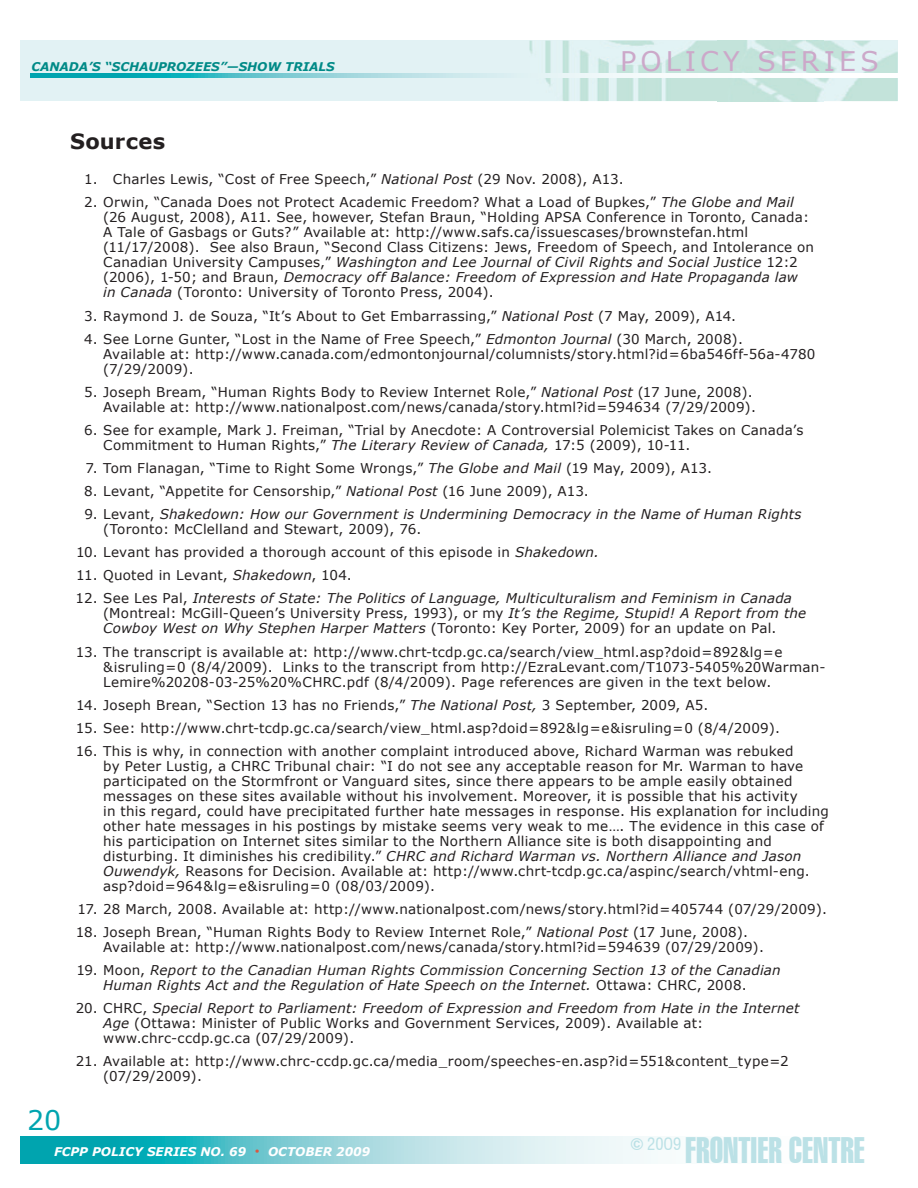
<style>
.page{position:relative;width:918px;height:1188px;background:#fff}
.page>*{position:absolute;margin:0;border:0;box-sizing:border-box;transform-origin:0 0}
.t1{font:36px "Swiss 911 BT Extra Compressed";color:#bbe1e6}
.t2{font:27px "Verdana";letter-spacing:.15em;color:#cca8c9}
.t3{font:27px "Verdana";color:#00a4af}
.t4{font:700 21px "Verdana";letter-spacing:.015em;color:#231f20}
.t5{font:condensed 16.5px "Swiss 721 BT";color:#bbe1e6}
.t6{font:13.5px/15px "Verdana";letter-spacing:.02em;color:#231f20}
.t7{font:italic 13.5px/15px "Verdana";letter-spacing:.015em;color:#231f20}
.t8{font:italic 700 12px "Verdana";color:#fff}
.t9{font:italic 700 12px "Verdana";color:#008a87}
.s1{font-style:italic}
.s2{font-style:normal}
.s3{font-weight:400;font-style:normal;font-size:9px;color:#d95842}
.s4{font-family:"Swiss 911 BT Extra Compressed";font-stretch:normal}
</style>
<div class="page">
<div style="left:20px;top:40px;width:878px;height:61px;background:#e2f2f4"></div>
<svg style="left:20px;top:1137px;width:638px;height:26px;background:#81d0d6"></svg>
<img style="left:529px;top:41px;width:189px;height:60px">
<img style="left:824px;top:41px;width:74px;height:60px">
<img style="left:718px;top:41px;width:106px;height:60px">
<svg style="left:31px;top:74px;width:867px;height:3px"></svg>
<p class="t9" style="left:31px;top:59px;width:305px">CANADA’S “SCHAUPROZEES”—SHOW TRIALS</p>
<h2 class="t2" style="left:620px;top:44px;width:260px">POLICY SERIES</h2>
<h3 class="t4" style="left:70px;top:128px;width:97px">Sources</h3>
<h2 class="t3" style="left:27px;top:1103px;width:36px">20</h2>
<p class="t6" style="left:84px;top:171px;width:541px">1. Charles Lewis, “Cost of Free Speech,” <span class="s1">National Post</span> (29 Nov. 2008), A13.</p>
<p class="t6" style="left:103px;top:195px;width:713px;text-indent:-19px">2. Orwin, “Canada Does not Protect Academic Freedom? What a Load of Bupkes,” <span class="s1">The Globe and Mail </span>(26 August, 2008), A11. See, however, Stefan Braun, “Holding APSA Conference in Toronto, Canada:<br>A Tale of Gasbags or Guts?” Available at: http://www.safs.ca/issuescases/brownstefan.html (11/17/2008). See also Braun, “Second Class Citizens: Jews, Freedom of Speech, and Intolerance on Canadian University Campuses,” <span class="s1">Washington and Lee Journal of Civil Rights and Social Justice</span> 12:2 (2006), 1-50; and Braun, <span class="s1">Democracy off Balance: Freedom of Expression and Hate Propaganda law<br>in Canada</span> (Toronto: University of Toronto Press, 2004).</p>
<p class="t6" style="left:84px;top:308px;width:653px">3. Raymond J. de Souza, “It’s About to Get Embarrassing,” <span class="s1">National Post</span> (7 May, 2009), A14.</p>
<p class="t6" style="left:103px;top:331px;width:714px;text-indent:-19px">4. See Lorne Gunter, “Lost in the Name of Free Speech,” <span class="s1">Edmonton Journal</span> (30 March, 2008).<br>Available at: http://www.canada.com/edmontonjournal/columnists/story.html?id=6ba546ff-56a-4780 (7/29/2009).</p>
<p class="t6" style="left:84px;top:384px;width:673px;text-align:right">5. Joseph Bream, “Human Rights Body to Review Internet Role,” <span class="s1">National Post</span> (17 June, 2008).<br>Available at: http://www.nationalpost.com/news/canada/story.html?id=594634 (7/29/2009).</p>
<p class="t6" style="left:103px;top:422px;width:702px;text-indent:-19px">6. See for example, Mark J. Freiman, “Trial by Anecdote: A Controversial Polemicist Takes on Canada’s<br>Commitment to Human Rights,” <span class="s1">The Literary Review of Canada,</span> 17:5 (2009), 10-11.</p>
<p class="t6" style="left:86px;top:460px;width:628px">7. Tom Flanagan, “Time to Right Some Wrongs,” <span class="s1">The Globe and Mail</span> (19 May, 2009), A13.</p>
<p class="t6" style="left:84px;top:483px;width:506px">8. Levant, “Appetite for Censorship,” <span class="s1">National Post</span> (16 June 2009), A13.</p>
<p class="t7" style="left:103px;top:506px;width:700px;text-indent:-19px"><span class="s2">9. Levant,</span> Shakedown: How our Government is Undermining Democracy in the Name of Human Rights <span class="s2">(Toronto: McClelland and Stewart, 2009), 76.</span></p>
<p class="t6" style="left:76px;top:544px;width:525px">10. Levant has provided a thorough account of this episode in <span class="s1">Shakedown.</span></p>
<p class="t6" style="left:76px;top:567px;width:277px">11. Quoted in Levant, <span class="s1">Shakedown</span>, 104.</p>
<p class="t7" style="left:103px;top:591px;width:705px;text-indent:-28px"><span class="s2">12. See Les Pal,</span> Interests of State: The Politics of Language, Multiculturalism and Feminism in Canada <span class="s2">(Montreal: McGill-Queen’s University Press, 1993), or my</span> It’s the Regime, Stupid! A Report from the<br>Cowboy West on Why Stephen Harper Matters <span class="s2">(Toronto: Key Porter, 2009) for an update on Pal.</span></p>
<p class="t6" style="left:103px;top:644px;width:724px;text-indent:-27px">13. The transcript is available at: http://www.chrt-tcdp.gc.ca/search/view_html.asp?doid=892&amp;lg=e &amp;isruling=0 (8/4/2009). Links to the transcript from http://EzraLevant.com/T1073-5405%20Warman-<br>Lemire%20208-03-25%20%CHRC.pdf (8/4/2009). Page references are given in the text below.</p>
<p class="t6" style="left:76px;top:697px;width:634px">14. Joseph Brean, “Section 13 has no Friends,” <span class="s1">The National Post,</span> 3 September, 2009, A5.</p>
<p class="t6" style="left:76px;top:720px;width:706px">15. See: http://www.chrt-tcdp.gc.ca/search/view_html.asp?doid=892&amp;lg=e&amp;isruling=0 (8/4/2009).</p>
<p class="t6" style="left:103px;top:743px;width:727px;text-indent:-27px">16. This is why, in connection with another complaint introduced above, Richard Warman was rebuked<br>by Peter Lustig, a CHRC Tribunal chair: “I do not see any acceptable reason for Mr. Warman to have participated on the Stormfront or Vanguard sites, since there appears to be ample easily obtained messages on these sites available without his involvement. Moreover, it is possible that his activity<br>in this regard, could have precipitated further hate messages in response. His explanation for including other hate messages in his postings by mistake seems very weak to me…. The evidence in this case of his participation on Internet sites similar to the Northern Alliance site is both disappointing and disturbing. It diminishes his credibility.” <span class="s1">CHRC and Richard Warman vs. Northern Alliance and Jason Ouwendyk,</span> Reasons for Decision. Available at: http://www.chrt-tcdp.gc.ca/aspinc/search/vhtml-eng. asp?doid=964&amp;lg=e&amp;isruling=0 (08/03/2009).</p>
<p class="t6" style="left:78px;top:901px;width:751px">17. 28 March, 2008. Available at: http://www.nationalpost.com/news/story.html?id=405744 (07/29/2009).</p>
<p class="t6" style="left:103px;top:924px;width:662px;text-indent:-28px">18. Joseph Brean, “Human Rights Body to Review Internet Role,” <span class="s1">National Post</span> (17 June, 2008).<br>Available at: http://www.nationalpost.com/news/canada/story.html?id=594639 (07/29/2009).</p>
<p class="t7" style="left:76px;top:962px;width:706px;text-align:center"><span class="s2">19. Moon,</span> Report to the Canadian Human Rights Commission Concerning Section 13 of the Canadian<br>Human Rights Act and the Regulation of Hate Speech on the Internet. <span class="s2">Ottawa: CHRC, 2008.</span></p>
<p class="t6" style="left:103px;top:1000px;width:698px;text-indent:-27px">20. CHRC, <span class="s1">Special Report to Parliament: Freedom of Expression and Freedom from Hate in the Internet<br>Age</span> (Ottawa: Minister of Public Works and Government Services, 2009). Available at: www.chrc-ccdp.gc.ca (07/29/2009).</p>
<p class="t6" style="left:103px;top:1053px;width:687px;text-indent:-27px">21. Available at: http://www.chrc-ccdp.gc.ca/media_room/speeches-en.asp?id=551&amp;content_type=2 (07/29/2009).</p>
<p class="t8" style="left:54px;top:1144px;width:318px">FCPP POLICY SERIES NO. 69 <span class="s3">•</span> OCTOBER 2009</p>
<h1 class="t1" style="left:685px;top:1130px;width:181px">FRONTIER CENTRE</h1>
<p class="t5" style="left:630px;top:1134px;width:53px"><span class="s4">©</span> 20O9</p>
</div>
